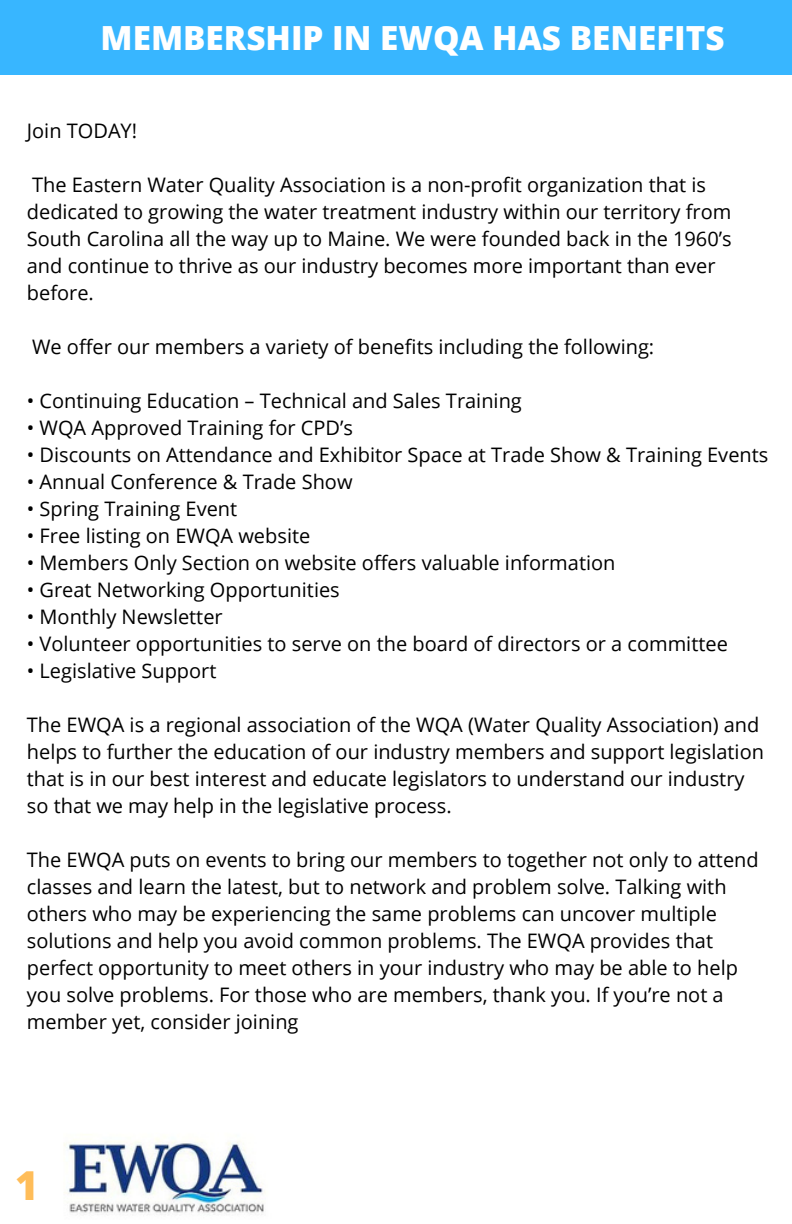
<style>
.page{position:relative;width:792px;height:1224px;background:#fff}
.page>*{position:absolute;margin:0;border:0;box-sizing:border-box;transform-origin:0 0}
.t1{font:800 40px "Open Sans";color:#ffbd59}
.t2{font:800 33.2px "Open Sans";color:#fff}
.t3{font:20px/27px "Open Sans";color:#000}
</style>
<div class="page">
<div style="left:0;top:0;width:792px;height:74px;background:#38b6ff"></div>
<img style="left:64px;top:1138px;width:202px;height:77px">
<p class="t2" style="left:101px;top:15px;width:626px">MEMBERSHIP IN EWQA HAS BENEFITS</p>
<h1 class="t3" style="left:27px;top:117px;width:112px">Join TODAY!</h1>
<p class="t3" style="left:27px;top:171px;width:706px">The Eastern Water Quality Association is a non-profit organization that is dedicated to growing the water treatment industry within our territory from South Carolina all the way up to Maine. We were founded back in the 1960’s and continue to thrive as our industry becomes more important than ever before.</p>
<p class="t3" style="left:32px;top:333px;width:624px">We offer our members a variety of benefits including the following:</p>
<p class="t3" style="left:27px;top:387px;width:497px">• Continuing Education – Technical and Sales Training</p>
<p class="t3" style="left:27px;top:414px;width:328px">• WQA Approved Training for CPD’s</p>
<p class="t3" style="left:27px;top:441px;width:743px">• Discounts on Attendance and Exhibitor Space at Trade Show &amp; Training Events</p>
<p class="t3" style="left:27px;top:468px;width:327px">• Annual Conference &amp; Trade Show</p>
<p class="t3" style="left:27px;top:495px;width:212px">• Spring Training Event</p>
<p class="t3" style="left:27px;top:522px;width:285px">• Free listing on EWQA website</p>
<p class="t3" style="left:27px;top:549px;width:590px">• Members Only Section on website offers valuable information</p>
<p class="t3" style="left:27px;top:576px;width:314px">• Great Networking Opportunities</p>
<p class="t3" style="left:27px;top:603px;width:197px">• Monthly Newsletter</p>
<p class="t3" style="left:27px;top:630px;width:703px">• Volunteer opportunities to serve on the board of directors or a committee</p>
<p class="t3" style="left:27px;top:657px;width:191px">• Legislative Support</p>
<p class="t3" style="left:27px;top:711px;width:739px">The EWQA is a regional association of the WQA (Water Quality Association) and helps to further the education of our industry members and support legislation that is in our best interest and educate legislators to understand our industry so that we may help in the legislative process.</p>
<p class="t3" style="left:27px;top:846px;width:733px">The EWQA puts on events to bring our members to together not only to attend classes and learn the latest, but to network and problem solve. Talking with others who may be experiencing the same problems can uncover multiple solutions and help you avoid common problems. The EWQA provides that perfect opportunity to meet others in your industry who may be able to help you solve problems. For those who are members, thank you. If you’re not a member yet, consider joining</p>
<p class="t1" style="left:15px;top:1157px;width:25px">1</p>
</div>
